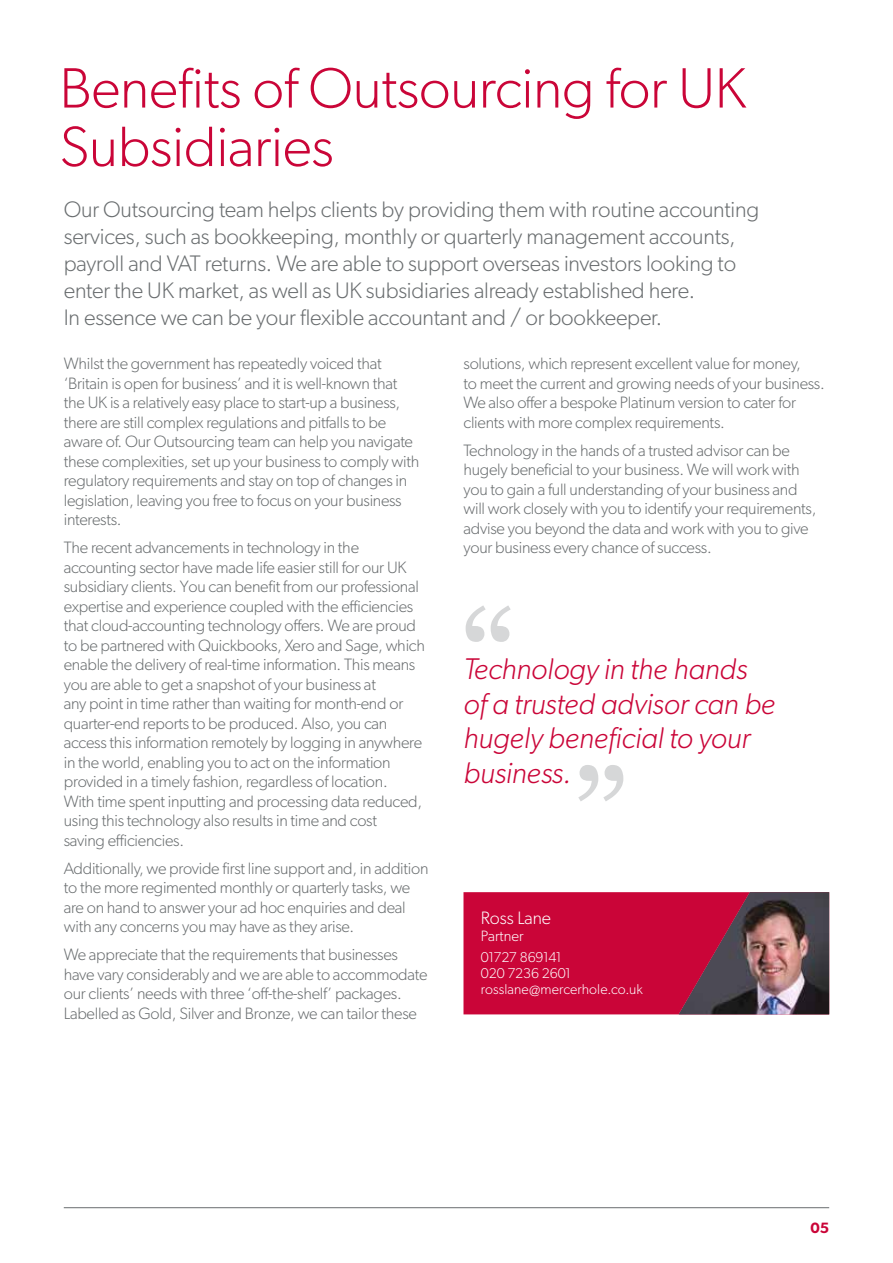
<style>
.page{position:relative;width:893px;height:1263px;background:#fff}
.page>*{position:absolute;margin:0;border:0;box-sizing:border-box;transform-origin:0 0}
.t1{font:300 57px/58.5px "Gibson";letter-spacing:-.005em;color:#ca0538}
.t2{font:italic 300 30px/34.5px "Gibson";letter-spacing:-.005em;color:#ca0538}
.t3{font:300 22.5px/27px "Gibson";letter-spacing:-.01em;color:#696d6f}
.t4{font:300 18px "Gibson";color:#fff}
.t5{font:300 16.5px/19.5px "Gibson";letter-spacing:-.015em;color:#696d6f}
.t6{font:300 15px "Gibson";color:#fff}
.t7{font:600 15px "Gibson";color:#ca0538}
.t8{font:300 14.25px/15.8px "Gibson";color:#fff}
</style>
<div class="page">
<hr style="left:64px;top:1207px;width:765px;height:1px;background:#696d6f">
<div style="left:463px;top:892px;width:216px;height:122px;background:#ca0538"></div>
<img style="left:679px;top:892px;width:150px;height:122px">
<svg style="left:466px;top:605px;width:45px;height:37px"></svg>
<svg style="left:578px;top:765px;width:45px;height:36px"></svg>
<h1 class="t1" style="left:60px;top:58px;width:688px">Benefits of Outsourcing for UK<br>Subsidiaries</h1>
<p class="t3" style="left:64px;top:195px;width:697px">Our Outsourcing team helps clients by providing them with routine accounting services, such as bookkeeping, monthly or quarterly management accounts, payroll and VAT returns. We are able to support overseas investors looking to enter the UK market, as well as UK subsidiaries already established here.<br>In essence we can be your flexible accountant and / or bookkeeper.</p>
<p class="t5" style="left:64px;top:353px;width:357px">Whilst the government has repeatedly voiced that ‘Britain is open for business’ and it is well-known that the UK is a relatively easy place to start-up a business, there are still complex regulations and pitfalls to be aware of. Our Outsourcing team can help you navigate these complexities, set up your business to comply with regulatory requirements and stay on top of changes in legislation, leaving you free to focus on your business interests.</p>
<p class="t5" style="left:64px;top:538px;width:363px">The recent advancements in technology in the accounting sector have made life easier still for our UK subsidiary clients. You can benefit from our professional expertise and experience coupled with the efficiencies that cloud-accounting technology offers. We are proud to be partnered with Quickbooks, Xero and Sage, which enable the delivery of real-time information. This means you are able to get a snapshot of your business at<br>any point in time rather than waiting for month-end or quarter-end reports to be produced. Also, you can access this information remotely by logging in anywhere in the world, enabling you to act on the information provided in a timely fashion, regardless of location.<br>With time spent inputting and processing data reduced, using this technology also results in time and cost<br>saving efficiencies.</p>
<p class="t5" style="left:64px;top:858px;width:366px">Additionally, we provide first line support and, in addition to the more regimented monthly or quarterly tasks, we are on hand to answer your ad hoc enquiries and deal with any concerns you may have as they arise.</p>
<p class="t5" style="left:64px;top:945px;width:365px">We appreciate that the requirements that businesses have vary considerably and we are able to accommodate our clients’ needs with three ‘off-the-shelf’ packages.<br>Labelled as Gold, Silver and Bronze, we can tailor these</p>
<p class="t5" style="left:463px;top:354px;width:363px">solutions, which represent excellent value for money,<br>to meet the current and growing needs of your business.<br>We also offer a bespoke Platinum version to cater for clients with more complex requirements.</p>
<p class="t5" style="left:463px;top:440px;width:354px">Technology in the hands of a trusted advisor can be hugely beneficial to your business. We will work with you to gain a full understanding of your business and will work closely with you to identify your requirements, advise you beyond the data and work with you to give your business every chance of success.</p>
<h2 class="t2" style="left:463px;top:651px;width:313px">Technology in the hands of a trusted advisor can be hugely beneficial to your business.</h2>
<p class="t4" style="left:481px;top:907px;width:72px">Ross Lane</p>
<p class="t6" style="left:481px;top:927px;width:44px">Partner</p>
<p class="t8" style="left:481px;top:949px;width:163px">01727 869141<br>020 7236 2601 rosslane@mercerhole.co.uk</p>
<p class="t7" style="left:811px;top:1219px;width:20px">05</p>
</div>
